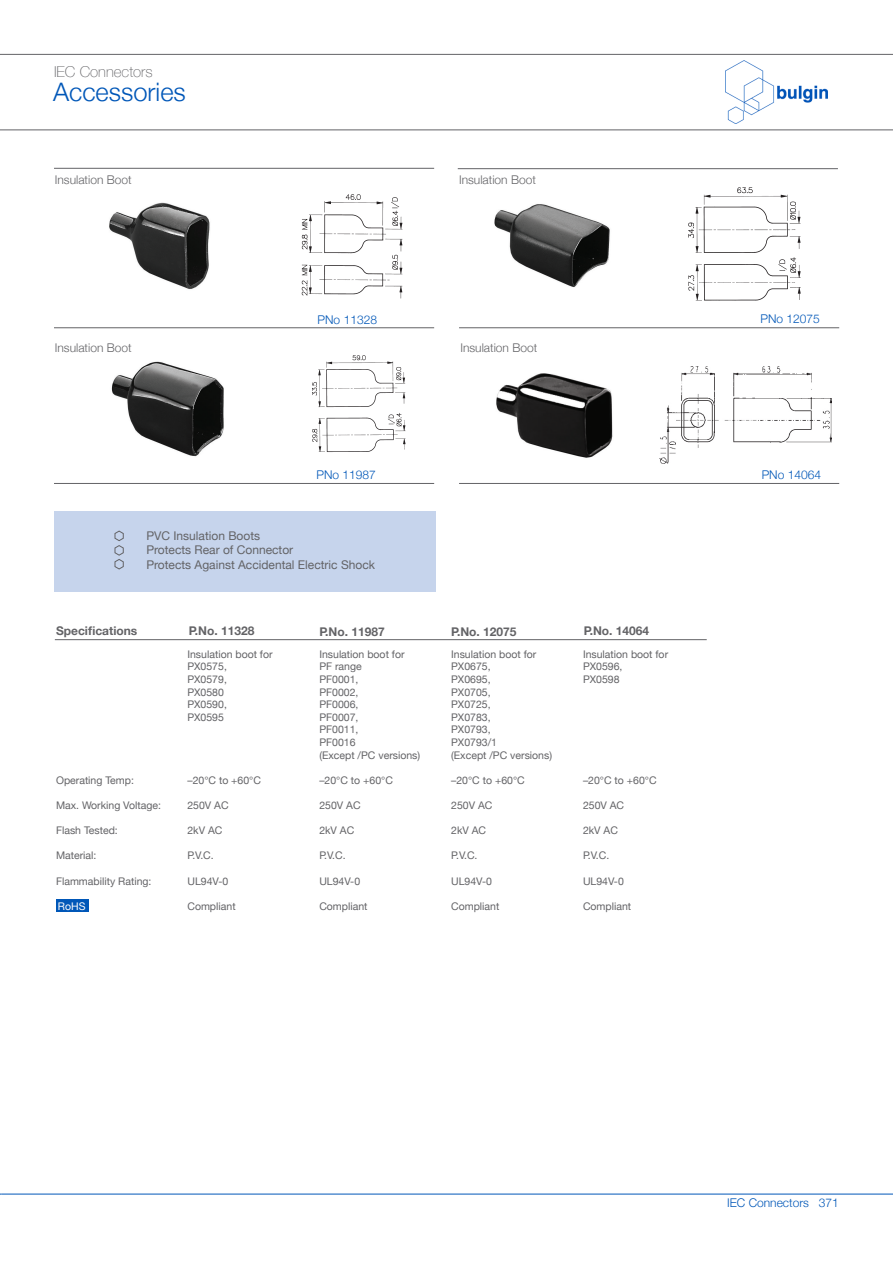
<style>
.page{position:relative;width:893px;height:1263px;background:#fff}
.page>*{position:absolute;margin:0;border:0;box-sizing:border-box;transform-origin:0 0}
.t1{font:300 25.5px "Helvetica Neue";color:#0057b8}
.t2{font:100 15px "Helvetica Neue";color:#636366}
.t3{font:12px "Helvetica Neue";color:#636366}
.t4{font:300 12px "Helvetica Neue";color:#636366}
.t5{font:700 12px "Helvetica Neue";color:#636366}
.t6{font:300 12px "Helvetica Neue";color:#0057b8}
.t7{font:10.5px "Helvetica Neue";color:#636366}
.t8{font:10.5px "Helvetica Neue";color:#fff}
</style>
<div class="page">
<hr style="left:1px;top:1194px;width:892px;height:1px;background:#0057b8">
<img style="left:726px;top:61px;width:101px;height:63px">
<hr style="left:0;top:54px;width:893px;height:1px;background:#636366">
<hr style="left:0;top:129px;width:893px;height:1px;background:#636366">
<img style="left:496px;top:373px;width:117px;height:85px">
<img style="left:494px;top:204px;width:116px;height:84px">
<img style="left:111px;top:361px;width:113px;height:96px">
<img style="left:109px;top:202px;width:101px;height:88px">
<hr style="left:54px;top:483px;width:380px;height:1px;background:#636366">
<hr style="left:54px;top:168px;width:380px;height:1px;background:#636366">
<hr style="left:54px;top:327px;width:380px;height:1px;background:#636366">
<hr style="left:458px;top:168px;width:380px;height:1px;background:#636366">
<hr style="left:459px;top:483px;width:380px;height:1px;background:#636366">
<hr style="left:459px;top:327px;width:380px;height:1px;background:#636366">
<div style="left:55px;top:512px;width:381px;height:80px;background:#c6d4ec"></div>
<svg style="left:114px;top:530px;width:10px;height:40px"></svg>
<div style="left:56px;top:899px;width:32px;height:13px;background:#0057b8"></div>
<hr style="left:55px;top:639px;width:652px;height:1px;background:#636366">
<img style="left:301px;top:194px;width:102px;height:105px">
<img style="left:312px;top:355px;width:94px;height:97px">
<img style="left:688px;top:187px;width:113px;height:114px">
<img style="left:659px;top:367px;width:173px;height:96px">
<p class="t2" style="left:54px;top:60px;width:100px">IEC Connectors</p>
<p class="t1" style="left:53px;top:72px;width:134px">Accessories</p>
<p class="t4" style="left:55px;top:170px;width:78px">Insulation Boot</p>
<p class="t4" style="left:55px;top:338px;width:78px">Insulation Boot</p>
<p class="t6" style="left:318px;top:310px;width:61px">PNo 11328</p>
<p class="t6" style="left:317px;top:465px;width:61px">PNo 11987</p>
<p class="t3" style="left:146px;top:527px;width:115px">PVC Insulation Boots</p>
<p class="t3" style="left:146px;top:541px;width:148px">Protects Rear of Connector</p>
<p class="t3" style="left:146px;top:556px;width:230px">Protects Against Accidental Electric Shock</p>
<p class="t4" style="left:459px;top:170px;width:78px">Insulation Boot</p>
<p class="t4" style="left:460px;top:338px;width:78px">Insulation Boot</p>
<p class="t5" style="left:56px;top:621px;width:83px">Specifications</p>
<p class="t7" style="left:56px;top:772px;width:80px">Operating Temp:</p>
<p class="t7" style="left:56px;top:798px;width:106px">Max. Working Voltage:</p>
<p class="t7" style="left:56px;top:823px;width:63px">Flash Tested:</p>
<p class="t7" style="left:56px;top:848px;width:42px">Material:</p>
<p class="t7" style="left:56px;top:873px;width:97px">Flammability Rating:</p>
<p class="t8" style="left:58px;top:898px;width:29px">RoHS</p>
<p class="t5" style="left:189px;top:621px;width:67px">P.No. 11328</p>
<p class="t5" style="left:319px;top:622px;width:67px">P.No. 11987</p>
<p class="t5" style="left:451px;top:622px;width:67px">P.No. 12075</p>
<p class="t5" style="left:584px;top:621px;width:67px">P.No. 14064</p>
<p class="t7" style="left:319px;top:646px;width:87px">Insulation boot for</p>
<p class="t7" style="left:319px;top:659px;width:44px">PF range</p>
<p class="t7" style="left:319px;top:672px;width:41px">PF0001,</p>
<p class="t7" style="left:319px;top:684px;width:41px">PF0002,</p>
<p class="t7" style="left:319px;top:697px;width:41px">PF0006,</p>
<p class="t7" style="left:319px;top:709px;width:41px">PF0007,</p>
<p class="t7" style="left:319px;top:722px;width:41px">PF0011,</p>
<p class="t7" style="left:319px;top:735px;width:38px">PF0016</p>
<p class="t7" style="left:319px;top:747px;width:102px">(Except /PC versions)</p>
<p class="t7" style="left:319px;top:772px;width:75px">–20°C to +60°C</p>
<p class="t7" style="left:319px;top:798px;width:43px">250V AC</p>
<p class="t7" style="left:319px;top:823px;width:37px">2kV AC</p>
<p class="t7" style="left:319px;top:848px;width:28px">P.V.C.</p>
<p class="t7" style="left:319px;top:873px;width:42px">UL94V-0</p>
<p class="t7" style="left:319px;top:898px;width:50px">Compliant</p>
<p class="t7" style="left:187px;top:646px;width:87px">Insulation boot for</p>
<p class="t7" style="left:187px;top:659px;width:41px">PX0575,</p>
<p class="t7" style="left:187px;top:672px;width:41px">PX0579,</p>
<p class="t7" style="left:187px;top:684px;width:38px">PX0580</p>
<p class="t7" style="left:187px;top:697px;width:41px">PX0590,</p>
<p class="t7" style="left:187px;top:709px;width:38px">PX0595</p>
<p class="t7" style="left:451px;top:646px;width:87px">Insulation boot for</p>
<p class="t7" style="left:451px;top:659px;width:41px">PX0675,</p>
<p class="t7" style="left:451px;top:672px;width:41px">PX0695,</p>
<p class="t7" style="left:451px;top:684px;width:41px">PX0705,</p>
<p class="t7" style="left:451px;top:697px;width:41px">PX0725,</p>
<p class="t7" style="left:451px;top:709px;width:41px">PX0783,</p>
<p class="t7" style="left:451px;top:722px;width:41px">PX0793,</p>
<p class="t7" style="left:451px;top:735px;width:47px">PX0793/1</p>
<p class="t7" style="left:451px;top:747px;width:102px">(Except /PC versions)</p>
<p class="t7" style="left:451px;top:772px;width:75px">–20°C to +60°C</p>
<p class="t7" style="left:451px;top:798px;width:43px">250V AC</p>
<p class="t7" style="left:451px;top:823px;width:37px">2kV AC</p>
<p class="t7" style="left:451px;top:848px;width:28px">P.V.C.</p>
<p class="t7" style="left:451px;top:873px;width:42px">UL94V-0</p>
<p class="t7" style="left:451px;top:898px;width:50px">Compliant</p>
<p class="t7" style="left:583px;top:646px;width:87px">Insulation boot for</p>
<p class="t7" style="left:583px;top:659px;width:41px">PX0596,</p>
<p class="t7" style="left:583px;top:672px;width:38px">PX0598</p>
<p class="t7" style="left:187px;top:772px;width:75px">–20°C to +60°C</p>
<p class="t7" style="left:187px;top:798px;width:43px">250V AC</p>
<p class="t7" style="left:187px;top:823px;width:37px">2kV AC</p>
<p class="t7" style="left:187px;top:848px;width:28px">P.V.C.</p>
<p class="t7" style="left:187px;top:873px;width:42px">UL94V-0</p>
<p class="t7" style="left:187px;top:898px;width:50px">Compliant</p>
<p class="t7" style="left:583px;top:772px;width:75px">–20°C to +60°C</p>
<p class="t7" style="left:583px;top:798px;width:43px">250V AC</p>
<p class="t7" style="left:583px;top:823px;width:37px">2kV AC</p>
<p class="t7" style="left:583px;top:848px;width:28px">P.V.C.</p>
<p class="t7" style="left:583px;top:873px;width:42px">UL94V-0</p>
<p class="t7" style="left:583px;top:898px;width:50px">Compliant</p>
<p class="t6" style="left:760px;top:309px;width:61px">PNo 12075</p>
<p class="t6" style="left:762px;top:465px;width:61px">PNo 14064</p>
<p class="t6" style="left:727px;top:1193px;width:113px">IEC Connectors 371</p>
</div>
